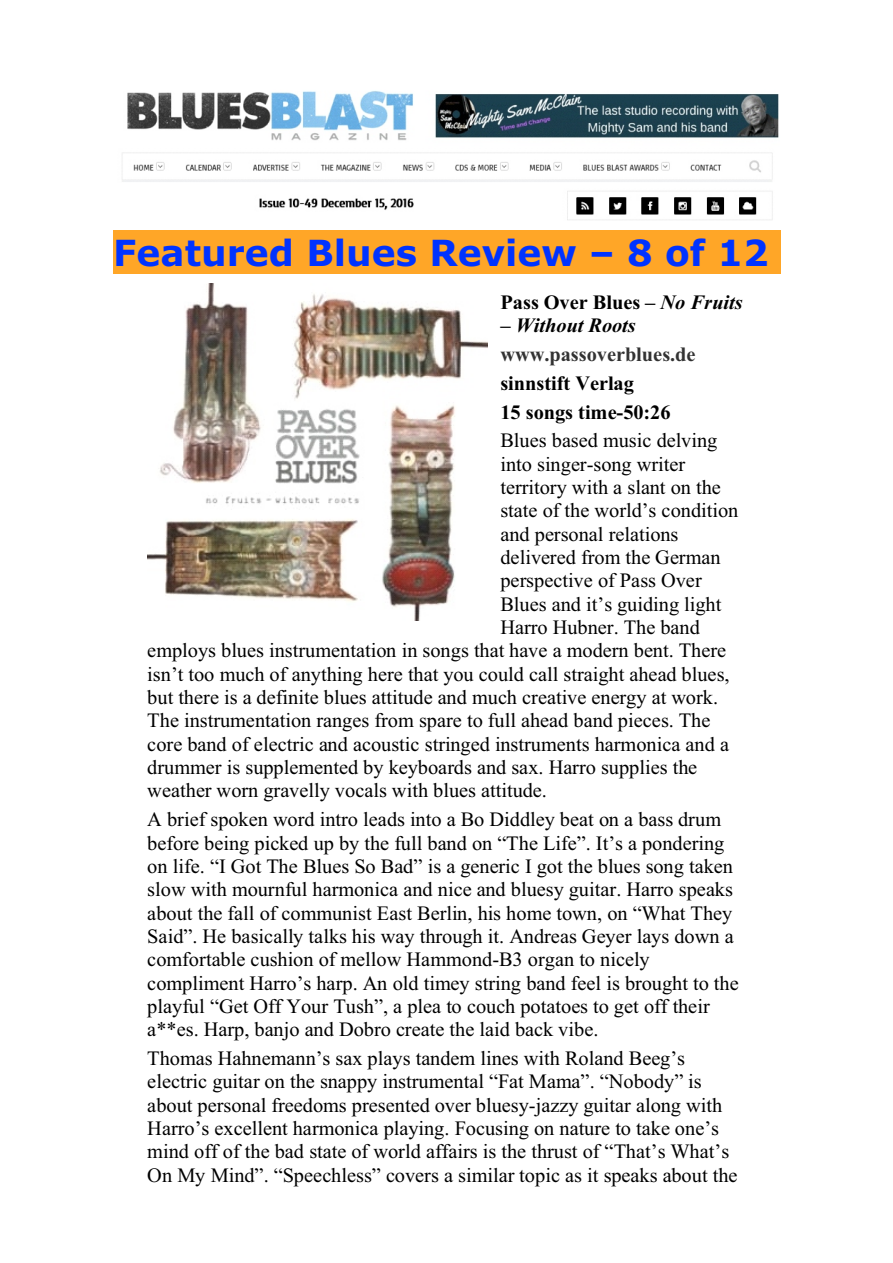
<style>
.page{position:relative;width:893px;height:1263px;background:#fff}
.page>*{position:absolute;margin:0;border:0;box-sizing:border-box;transform-origin:0 0}
.t1{font:700 36px "Verdana";color:#03f}
.t2{font:20.4px/23.2px "Times New Roman";color:#000}
.t3{font:700 20.4px/29.1px "Times New Roman";color:#000}
.t4{font:700 20.4px "Times New Roman";color:#333}
.t5{font:italic 700 20.4px "Times New Roman";color:#000}
.s1{font-style:italic}
</style>
<div class="page">
<img style="left:122px;top:90px;width:657px;height:130px">
<div style="left:113px;top:230px;width:668px;height:44px;background:#ffa627"></div>
<img style="left:147px;top:283px;width:341px;height:337px">
<h1 class="t1" style="left:113px;top:239px;width:657px">Featured Blues Review – 8 of 12</h1>
<p class="t3" style="left:500px;top:289px;width:244px">Pass Over Blues – <span class="s1">No Fruits</span></p>
<p class="t5" style="left:500px;top:318px;width:137px">– Without Roots</p>
<p class="t4" style="left:500px;top:347px;width:197px">www.passoverblues.de</p>
<p class="t3" style="left:500px;top:371px;width:172px">sinnstift Verlag<br>15 songs time-50:26</p>
<p class="t2" style="left:500px;top:431px;width:219px">Blues based music delving</p>
<p class="t2" style="left:500px;top:454px;width:186px">into singer-song writer</p>
<p class="t2" style="left:500px;top:477px;width:222px">territory with a slant on the</p>
<p class="t2" style="left:500px;top:501px;width:240px">state of the world’s condition</p>
<p class="t2" style="left:500px;top:524px;width:180px">and personal relations</p>
<p class="t2" style="left:500px;top:547px;width:222px">delivered from the German</p>
<p class="t2" style="left:500px;top:571px;width:203px">perspective of Pass Over</p>
<p class="t2" style="left:500px;top:594px;width:223px">Blues and it’s guiding light</p>
<p class="t2" style="left:500px;top:618px;width:201px">Harro Hubner. The band</p>
<p class="t2" style="left:147px;top:641px;width:581px">employs blues instrumentation in songs that have a modern bent. There</p>
<p class="t2" style="left:147px;top:664px;width:584px">isn’t too much of anything here that you could call straight ahead blues,</p>
<p class="t2" style="left:147px;top:687px;width:572px">but there is a definite blues attitude and much creative energy at work.</p>
<p class="t2" style="left:147px;top:711px;width:565px">The instrumentation ranges from spare to full ahead band pieces. The</p>
<p class="t2" style="left:147px;top:734px;width:583px">core band of electric and acoustic stringed instruments harmonica and a</p>
<p class="t2" style="left:147px;top:757px;width:552px">drummer is supplemented by keyboards and sax. Harro supplies the</p>
<p class="t2" style="left:147px;top:781px;width:401px">weather worn gravelly vocals with blues attitude.</p>
<p class="t2" style="left:147px;top:810px;width:593px">A brief spoken word intro leads into a Bo Diddley beat on a bass drum before being picked up by the full band on “The Life”. It’s a pondering on life. “I Got The Blues So Bad” is a generic I got the blues song taken slow with mournful harmonica and nice and bluesy guitar. Harro speaks about the fall of communist East Berlin, his home town, on “What They Said”. He basically talks his way through it. Andreas Geyer lays down a comfortable cushion of mellow Hammond-B3 organ to nicely compliment Harro’s harp. An old timey string band feel is brought to the playful “Get Off Your Tush”, a plea to couch potatoes to get off their a**es. Harp, banjo and Dobro create the laid back vibe.</p>
<p class="t2" style="left:147px;top:1049px;width:592px">Thomas Hahnemann’s sax plays tandem lines with Roland Beeg’s electric guitar on the snappy instrumental “Fat Mama”. “Nobody” is about personal freedoms presented over bluesy-jazzy guitar along with Harro’s excellent harmonica playing. Focusing on nature to take one’s mind off of the bad state of world affairs is the thrust of “That’s What’s On My Mind”. “Speechless” covers a similar topic as it speaks about the</p>
</div>
